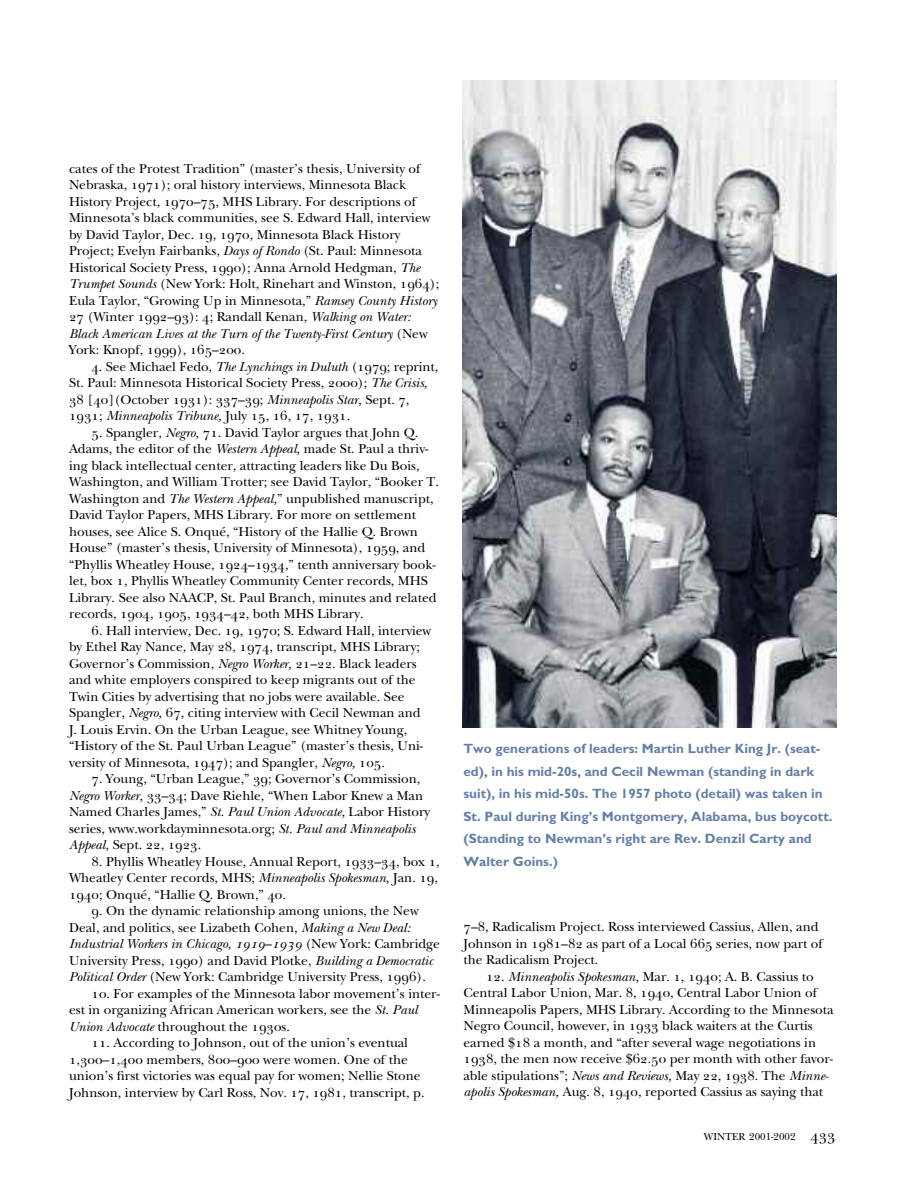
<style>
.page{position:relative;width:918px;height:1188px;background:#fff}
.page>*{position:absolute;margin:0;border:0;box-sizing:border-box;transform-origin:0 0}
.t1{font:13.5px/16.5px "New Baskerville";color:#000}
.t2{font:700 13.5px/22.5px "Gill Sans";color:#6480a6}
.t3{font:13.5px "New Baskerville Italic Os F";color:#000}
.t4{font:10.5px "New Baskerville";color:#000}
.s1{font-family:"New Baskerville SC"}
.s2{font-family:"New Baskerville Italic Os F"}
.s3{font-family:"New Baskerville"}
.s4{font-family:"New Baskerville SC";font-size:15px}
</style>
<div class="page">
<img style="left:463px;top:81px;width:374px;height:647px">
<p class="t1" style="left:69px;top:162px;width:372px">cates of the Protest Tradition” (master’s thesis, University of Nebraska, <span class="s1">1971</span>); oral history interviews, Minnesota Black History Project, <span class="s1">1970</span>–<span class="s1">75</span>, MHS Library. For descriptions of Minnesota’s black communities, see S. Edward Hall, interview by David Taylor, Dec. <span class="s1">19</span>, <span class="s1">1970</span>, Minnesota Black History Project; Evelyn Fairbanks, <span class="s2">Days of Rondo</span> (St. Paul: Minnesota Historical Society Press, <span class="s1">1990</span>); Anna Arnold Hedgman, <span class="s2">The Trumpet Sounds</span> (New York: Holt, Rinehart and Winston, <span class="s1">1964</span>); Eula Taylor, “Growing Up in Minnesota,” <span class="s2">Ramsey County History </span><span class="s1">27</span> (Winter <span class="s1">1992</span>–<span class="s1">93</span>): <span class="s1">4</span>; Randall Kenan, <span class="s2">Walking on Water:</span></p>
<p class="t3" style="left:69px;top:328px;width:360px">Black American Lives at the Turn of the Twenty-First Century <span class="s3">(New</span></p>
<p class="t1" style="left:69px;top:343px;width:177px">York: Knopf, <span class="s1">1999</span>), <span class="s1">165</span>–<span class="s1">200</span>.</p>
<p class="t1" style="left:69px;top:360px;width:371px;text-indent:22px"><span class="s1">4</span>. See Michael Fedo, <span class="s2">The Lynchings in Duluth</span> (<span class="s1">1979</span>; reprint,<br>St. Paul: Minnesota Historical Society Press, <span class="s1">2000</span>); <span class="s2">The Crisis,<br></span><span class="s1">38</span> [<span class="s1">40</span>](October <span class="s1">1931</span>): <span class="s1">337</span>–<span class="s1">39</span>; <span class="s2">Minneapolis Star,</span> Sept. <span class="s1">7</span>,</p>
<p class="t3" style="left:69px;top:411px;width:283px"><span class="s1">1931</span><span class="s3">;</span> Minneapolis Tribune, <span class="s3">July</span> <span class="s1">15</span><span class="s3">,</span> <span class="s1">16</span><span class="s3">,</span> <span class="s1">17</span><span class="s3">,</span> <span class="s1">1931</span><span class="s3">.</span></p>
<p class="t1" style="left:69px;top:426px;width:372px;text-indent:22px"><span class="s1">5</span>. Spangler, <span class="s2">Negro,</span> <span class="s1">71</span>. David Taylor argues that John Q.<br>Adams, the editor of the <span class="s2">Western Appeal,</span> made St. Paul a thriv&shy;ing black intellectual center, attracting leaders like Du Bois, Washington, and William Trotter; see David Taylor, “Booker T.<br>Washington and <span class="s2">The Western Appeal,</span>” unpublished manuscript, David Taylor Papers, MHS Library. For more on settlement houses, see Alice S. Onqué, “History of the Hallie Q. Brown House” (master’s thesis, University of Minnesota), <span class="s1">1959</span>, and “Phyllis Wheatley House, <span class="s1">1924</span>–<span class="s1">1934</span>,” tenth anniversary book&shy;let, box <span class="s1">1</span>, Phyllis Wheatley Community Center records, MHS Library. See also NAACP, St. Paul Branch, minutes and related records, <span class="s1">1904</span>, <span class="s1">1905</span>, <span class="s1">1934</span>–<span class="s1">42</span>, both MHS Library.</p>
<p class="t1" style="left:69px;top:624px;width:364px;text-indent:22px"><span class="s1">6</span>. Hall interview, Dec. <span class="s1">19</span>, <span class="s1">1970</span>; S. Edward Hall, interview by Ethel Ray Nance, May <span class="s1">28</span>, <span class="s1">1974</span>, transcript, MHS Library; Governor’s Commission, <span class="s2">Negro Worker,</span> <span class="s1">21</span>–<span class="s1">22</span>. Black leaders and white employers conspired to keep migrants out of the Twin Cities by advertising that no jobs were available. See Spangler, <span class="s2">Negro,</span> <span class="s1">67</span>, citing interview with Cecil Newman and J. Louis Ervin. On the Urban League, see Whitney Young, “History of the St. Paul Urban League” (master’s thesis, Uni&shy;versity of Minnesota, <span class="s1">1947</span>); and Spangler, <span class="s2">Negro,</span> <span class="s1">105</span>.</p>
<p class="t1" style="left:69px;top:772px;width:363px;text-indent:22px"><span class="s1">7</span>. Young, “Urban League,” <span class="s1">39</span>; Governor’s Commission, <span class="s2">Negro Worker,</span> <span class="s1">33</span>–<span class="s1">34</span>; Dave Riehle, “When Labor Knew a Man Named Charles James,” <span class="s2">St. Paul Union Advocate,</span> Labor History series, www.workdayminnesota.org; <span class="s2">St. Paul and Minneapolis</span></p>
<p class="t3" style="left:69px;top:840px;width:134px">Appeal, <span class="s3">Sept.</span> <span class="s1">22</span><span class="s3">,</span> <span class="s1">1923</span><span class="s3">.</span></p>
<p class="t1" style="left:69px;top:855px;width:372px;text-indent:22px"><span class="s1">8</span>. Phyllis Wheatley House, Annual Report, <span class="s1">1933</span>–<span class="s1">34</span>, box <span class="s1">1</span>,<br>Wheatley Center records, MHS; <span class="s2">Minneapolis Spokesman,</span> Jan. <span class="s1">19</span>,<br><span class="s1">1940</span>; Onqué, “Hallie Q. Brown,” <span class="s1">40</span>.</p>
<p class="t1" style="left:69px;top:904px;width:351px;text-indent:22px"><span class="s1">9</span>. On the dynamic relationship among unions, the New<br>Deal, and politics, see Lizabeth Cohen, <span class="s2">Making a New Deal:</span></p>
<p class="t3" style="left:69px;top:939px;width:372px">Industrial Workers in Chicago, 1919<span class="s3">–</span>1939 <span class="s3">(New York: Cambridge</span></p>
<p class="t1" style="left:69px;top:954px;width:366px">University Press, <span class="s1">1990</span>) and David Plotke, <span class="s2">Building a Democratic<br>Political Order</span> (New York: Cambridge University Press, <span class="s1">1996</span>).</p>
<p class="t1" style="left:69px;top:987px;width:372px;text-indent:22px"><span class="s1">10</span>. For examples of the Minnesota labor movement’s inter&shy;est in organizing African American workers, see the <span class="s2">St. Paul<br>Union Advocate</span> throughout the <span class="s1">1930</span>s.</p>
<p class="t1" style="left:69px;top:1036px;width:357px;text-indent:22px"><span class="s1">11</span>. According to Johnson, out of the union’s eventual <span class="s1">1</span>,<span class="s1">300</span>–<span class="s1">1</span>,<span class="s1">400</span> members, <span class="s1">800</span>–<span class="s1">900</span> were women. One of the union’s first victories was equal pay for women; Nellie Stone Johnson, interview by Carl Ross, Nov. <span class="s1">17</span>, <span class="s1">1981</span>, transcript, p.</p>
<p class="t2" style="left:464px;top:739px;width:371px">Two generations of leaders: Martin Luther King Jr. (seat&shy;ed), in his mid-20s, and Cecil Newman (standing in dark suit), in his mid-50s. The 1957 photo (detail) was taken in St. Paul during King’s Montgomery, Alabama, bus boycott. (Standing to Newman’s right are Rev. Denzil Carty and Walter Goins.)</p>
<p class="t1" style="left:464px;top:921px;width:361px"><span class="s1">7</span>–<span class="s1">8</span>, Radicalism Project. Ross interviewed Cassius, Allen, and<br>Johnson in <span class="s1">1981</span>–<span class="s1">82</span> as part of a Local <span class="s1">665</span> series, now part of the Radicalism Project.</p>
<p class="t3" style="left:486px;top:972px;width:329px"><span class="s1">12</span><span class="s3">.</span> Minneapolis Spokesman, <span class="s3">Mar.</span> <span class="s1">1</span><span class="s3">,</span> <span class="s1">1940</span><span class="s3">; A. B. Cassius to</span></p>
<p class="t1" style="left:464px;top:987px;width:372px">Central Labor Union, Mar. <span class="s1">8</span>, <span class="s1">1940</span>, Central Labor Union of Minneapolis Papers, MHS Library. According to the Minnesota Negro Council, however, in <span class="s1">1933</span> black waiters at the Curtis earned $<span class="s1">18</span> a month, and “after several wage negotiations in <span class="s1">1938</span>, the men now receive $<span class="s1">62</span>.<span class="s1">50</span> per month with other favor&shy;able stipulations”; <span class="s2">News and Reviews,</span> May <span class="s1">22</span>, <span class="s1">1938</span>. The <span class="s2">Minne&shy;apolis Spokesman,</span> Aug. <span class="s1">8</span>, <span class="s1">1940</span>, reported Cassius as saying that</p>
<p class="t4" style="left:704px;top:1133px;width:133px">WINTER 2001-2002 <span class="s4">433</span></p>
</div>
